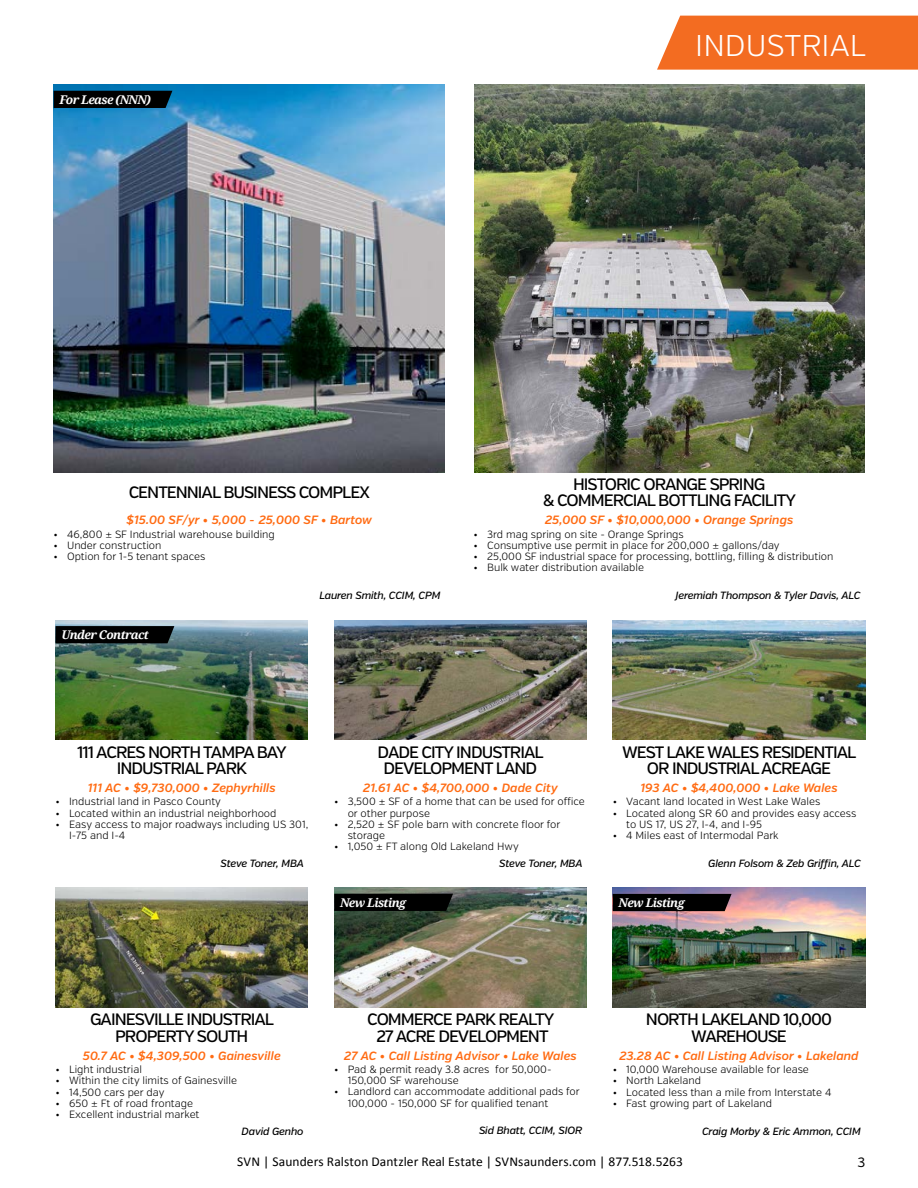
<style>
.page{position:relative;width:918px;height:1188px;background:#fff}
.page>*{position:absolute;margin:0;border:0;box-sizing:border-box;transform-origin:0 0}
.t1{font:300 30px "Verb";color:#fff}
.t2{font:500 16.5px/16.5px "Verb";letter-spacing:-.06em;color:#000;text-align:center}
.t3{font:13.5px "Calibri";letter-spacing:.005em;color:#000}
.t4{font:13.5px "Verb";color:#000}
.t5{font:italic 600 12px "Verb";color:#ff6b12}
.t6{font:italic 700 12px "Noto Serif";letter-spacing:-.05em;color:#fff}
.t7{font:300 10.5px/11.2px "Verb";color:#000}
.t8{font:italic 500 10.5px "Verb";letter-spacing:-.02em;color:#000}
</style>
<div class="page">
<div style="left:657px;top:16px;width:261px;height:54px;background:#f36c21"></div>
<img style="left:54px;top:85px;width:391px;height:387px">
<div style="left:54px;top:91px;width:118px;height:17px;background:#000"></div>
<img style="left:474px;top:84px;width:390px;height:388px">
<img style="left:56px;top:620px;width:252px;height:120px">
<svg style="left:56px;top:626px;width:118px;height:17px;background:#030404"></svg>
<img style="left:334px;top:620px;width:253px;height:120px">
<img style="left:613px;top:620px;width:252px;height:120px">
<img style="left:56px;top:888px;width:252px;height:120px">
<img style="left:613px;top:888px;width:252px;height:120px">
<div style="left:613px;top:894px;width:119px;height:17px;background:#000"></div>
<img style="left:334px;top:888px;width:253px;height:120px">
<div style="left:334px;top:894px;width:119px;height:17px;background:#000"></div>
<p class="t6" style="left:59px;top:91px;width:93px">For Lease (NNN)</p>
<h1 class="t1" style="left:695px;top:27px;width:172px">INDUSTRIAL</h1>
<h2 class="t2" style="left:129px;top:485px;width:243px">CENTENNIAL BUSINESS COMPLEX</h2>
<p class="t5" style="left:127px;top:513px;width:247px">$15.00 SF/yr • 5,000 - 25,000 SF • Bartow</p>
<p class="t7" style="left:54px;top:529px;width:223px">• 46,800 ± SF Industrial warehouse building</p>
<p class="t7" style="left:54px;top:540px;width:109px">• Under construction</p>
<p class="t7" style="left:54px;top:551px;width:153px">• Option for 1-5 tenant spaces</p>
<p class="t6" style="left:61px;top:627px;width:89px">Under Contract</p>
<p class="t8" style="left:319px;top:589px;width:123px">Lauren Smith, CCIM, CPM</p>
<h2 class="t2" style="left:543px;top:476px;width:255px">HISTORIC ORANGE SPRING<br>&amp; COMMERCIAL BOTTLING FACILITY</h2>
<p class="t5" style="left:545px;top:513px;width:250px">25,000 SF • $10,000,000 • Orange Springs</p>
<p class="t7" style="left:474px;top:528px;width:212px">• 3rd mag spring on site - Orange Springs</p>
<p class="t7" style="left:474px;top:540px;width:308px">• Consumptive use permit in place for 200,000 ± gallons/day</p>
<p class="t7" style="left:474px;top:551px;width:361px">• 25,000 SF industrial space for processing, bottling, filling &amp; distribution</p>
<p class="t7" style="left:474px;top:562px;width:172px">• Bulk water distribution available</p>
<p class="t8" style="left:676px;top:589px;width:186px">Jeremiah Thompson &amp; Tyler Davis, ALC</p>
<h2 class="t2" style="left:77px;top:744px;width:211px">111 ACRES NORTH TAMPA BAY<br>INDUSTRIAL PARK</h2>
<h2 class="t2" style="left:378px;top:744px;width:168px">DADE CITY INDUSTRIAL<br>DEVELOPMENT LAND</h2>
<h2 class="t2" style="left:622px;top:744px;width:236px">WEST LAKE WALES RESIDENTIAL<br>OR INDUSTRIAL ACREAGE</h2>
<p class="t5" style="left:88px;top:780px;width:190px">111 AC • $9,730,000 • Zephyrhills</p>
<p class="t5" style="left:363px;top:780px;width:196px">21.61 AC • $4,700,000 • Dade City</p>
<p class="t5" style="left:640px;top:780px;width:199px">193 AC • $4,400,000 • Lake Wales</p>
<p class="t7" style="left:56px;top:796px;width:167px">• Industrial land in Pasco County</p>
<p class="t7" style="left:56px;top:807px;width:222px">• Located within an industrial neighborhood</p>
<p class="t7" style="left:69px;top:819px;width:241px;text-indent:-14px">• Easy access to major roadways including US 301,<br>I-75 and I-4</p>
<p class="t7" style="left:348px;top:796px;width:239px;text-indent:-14px">• 3,500 ± SF of a home that can be used for office or other purpose</p>
<p class="t7" style="left:348px;top:819px;width:214px;text-indent:-14px">• 2,520 ± SF pole barn with concrete floor for storage</p>
<p class="t7" style="left:334px;top:841px;width:186px">• 1,050 ± FT along Old Lakeland Hwy</p>
<p class="t7" style="left:613px;top:796px;width:209px">• Vacant land located in West Lake Wales</p>
<p class="t7" style="left:626px;top:807px;width:232px;text-indent:-14px">• Located along SR 60 and provides easy access to US 17, US 27, I-4, and I-95</p>
<p class="t7" style="left:613px;top:830px;width:167px">• 4 Miles east of Intermodal Park</p>
<p class="t8" style="left:221px;top:857px;width:85px">Steve Toner, MBA</p>
<p class="t8" style="left:499px;top:857px;width:85px">Steve Toner, MBA</p>
<p class="t8" style="left:708px;top:857px;width:154px">Glenn Folsom &amp; Zeb Griffin, ALC</p>
<p class="t6" style="left:340px;top:894px;width:68px">New Listing</p>
<p class="t6" style="left:619px;top:894px;width:68px">New Listing</p>
<h2 class="t2" style="left:90px;top:1012px;width:186px">GAINESVILLE INDUSTRIAL<br>PROPERTY SOUTH</h2>
<h2 class="t2" style="left:367px;top:1011px;width:189px">COMMERCE PARK REALTY<br>27 ACRE DEVELOPMENT</h2>
<h2 class="t2" style="left:646px;top:1012px;width:188px">NORTH LAKELAND 10,000<br>WAREHOUSE</h2>
<p class="t5" style="left:83px;top:1048px;width:199px">50.7 AC • $4,309,500 • Gainesville</p>
<p class="t5" style="left:344px;top:1048px;width:234px">27 AC • Call Listing Advisor • Lake Wales</p>
<p class="t5" style="left:619px;top:1048px;width:241px">23.28 AC • Call Listing Advisor • Lakeland</p>
<p class="t7" style="left:56px;top:1064px;width:88px">• Light industrial</p>
<p class="t7" style="left:56px;top:1075px;width:183px">• Within the city limits of Gainesville</p>
<p class="t7" style="left:56px;top:1087px;width:111px">• 14,500 cars per day</p>
<p class="t7" style="left:56px;top:1098px;width:139px">• 650 ± Ft of road frontage</p>
<p class="t7" style="left:56px;top:1109px;width:145px">• Excellent industrial market</p>
<p class="t7" style="left:348px;top:1064px;width:205px;text-indent:-14px">• Pad &amp; permit ready 3.8 acres for 50,000-<br>150,000 SF warehouse</p>
<p class="t7" style="left:348px;top:1086px;width:234px;text-indent:-14px">• Landlord can accommodate additional pads for<br>100,000 - 150,000 SF for qualified tenant</p>
<p class="t7" style="left:613px;top:1064px;width:198px">• 10,000 Warehouse available for lease</p>
<p class="t7" style="left:613px;top:1075px;width:90px">• North Lakeland</p>
<p class="t7" style="left:613px;top:1087px;width:220px">• Located less than a mile from Interstate 4</p>
<p class="t7" style="left:613px;top:1098px;width:161px">• Fast growing part of Lakeland</p>
<p class="t8" style="left:242px;top:1125px;width:64px">David Genho</p>
<p class="t8" style="left:479px;top:1124px;width:105px">Sid Bhatt, CCIM, SIOR</p>
<p class="t8" style="left:702px;top:1125px;width:160px">Craig Morby &amp; Eric Ammon, CCIM</p>
<p class="t3" style="left:237px;top:1152px;width:447px">SVN | Saunders Ralston Dantzler Real Estate | SVNsaunders.com | 877.518.5263</p>
<p class="t4" style="left:858px;top:1154px;width:9px">3</p>
</div>
